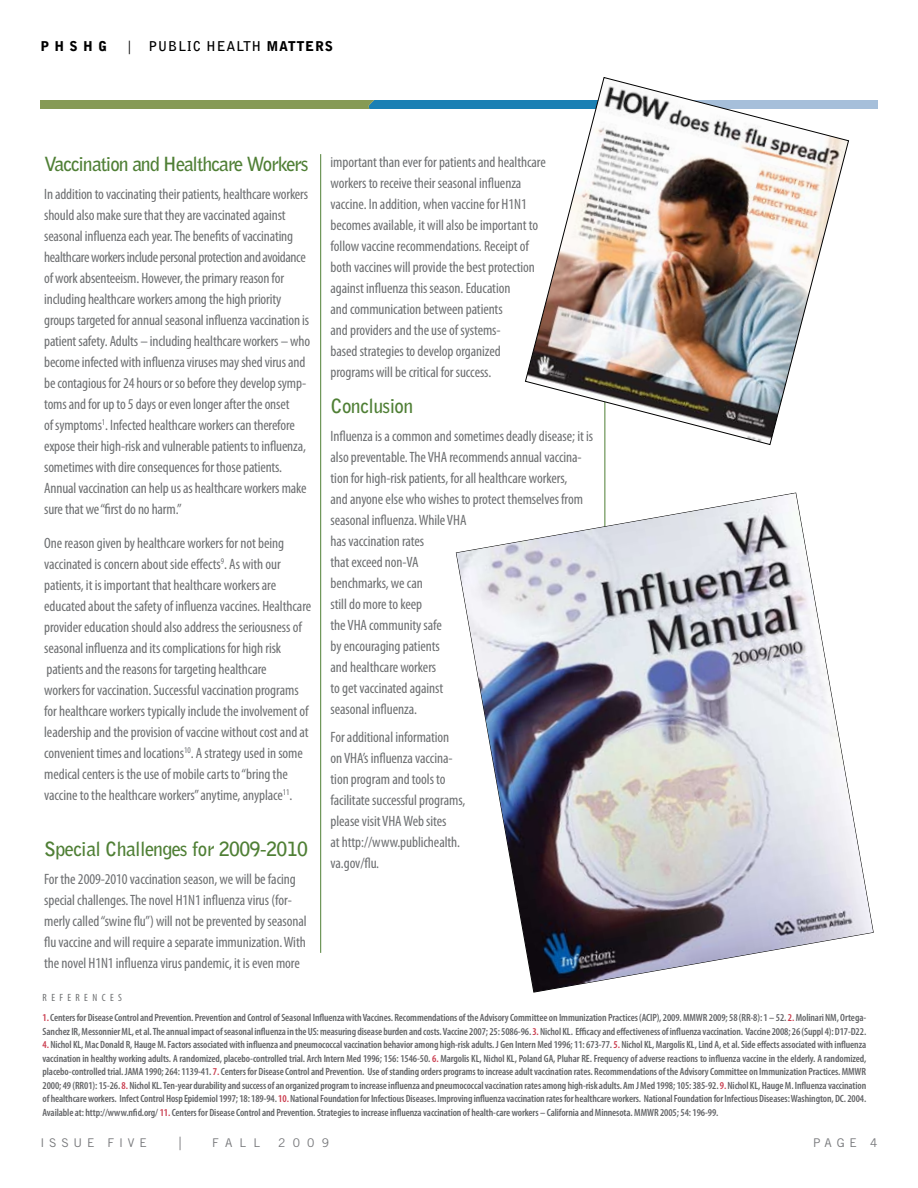
<style>
.page{position:relative;width:918px;height:1188px;background:#fff}
.page>*{position:absolute;margin:0;border:0;box-sizing:border-box;transform-origin:0 0}
.t1{font:700 19.5px "Bell Gothic BT";letter-spacing:-.025em;color:#4f7f35}
.t2{font:700 19.5px "Bell Gothic BT";letter-spacing:-.05em;color:#4f7f35}
.t3{font:condensed 15px/21px "Myriad Pro";letter-spacing:-.005em;color:#6d6f71}
.t4{font:700 13.5px "Bell Gothic BT";letter-spacing:.06em;color:#000}
.t5{font:900 13.5px "Bell Gothic BT";letter-spacing:.4em;color:#000}
.t6{font:700 13.5px "Bell Gothic BT";color:#77787b}
.t7{font:12px "Trade Gothic";letter-spacing:.4em;color:#77787b}
.t8{font:600 condensed 10.5px/13.5px "Myriad Pro";letter-spacing:-.01em;color:#636467}
.t9{font:condensed 10.5px "Myriad Pro";color:#6d6f71}
.s1{font-weight:900}
.s2{color:#c93a4c}
</style>
<div class="page">
<svg style="left:41px;top:100px;width:837px;height:8px;background:#679479"></svg>
<hr style="left:320px;top:154px;width:1px;height:799px;background:#4f7f35">
<hr style="left:604px;top:154px;width:1px;height:810px;background:#4f7f35">
<img style="left:525px;top:77px;width:324px;height:368px">
<img style="left:456px;top:493px;width:417px;height:499px">
<p class="t5" style="left:40px;top:38px;width:68px">PHSHG</p>
<p class="t4" style="left:126px;top:38px;width:208px">| PUBLIC HEALTH <span class="s1">MATTERS</span></p>
<p class="t2" style="left:44px;top:151px;width:266px">Vaccination and Healthcare Workers</p>
<p class="t3" style="left:44px;top:183px;width:268px">In addition to vaccinating their patients, healthcare workers should also make sure that they are vaccinated against seasonal influenza each year. The benefits of vaccinating healthcare workers include personal protection and avoidance of work absenteeism. However, the primary reason for including healthcare workers among the high priority groups targeted for annual seasonal influenza vaccination is patient safety. Adults – including healthcare workers – who become infected with influenza viruses may shed virus and be contagious for 24 hours or so before they develop symp&shy;toms and for up to 5 days or even longer after the onset<br>of symptoms<sup>1</sup>. Infected healthcare workers can therefore expose their high-risk and vulnerable patients to influenza, sometimes with dire consequences for those patients.<br>Annual vaccination can help us as healthcare workers make sure that we “first do no harm.”</p>
<p class="t3" style="left:44px;top:533px;width:269px">One reason given by healthcare workers for not being vaccinated is concern about side effects<sup>9</sup>. As with our patients, it is important that healthcare workers are educated about the safety of influenza vaccines. Healthcare provider education should also address the seriousness of seasonal influenza and its complications for high risk patients and the reasons for targeting healthcare<br>workers for vaccination. Successful vaccination programs for healthcare workers typically include the involvement of leadership and the provision of vaccine without cost and at convenient times and locations<sup>10</sup>. A strategy used in some medical centers is the use of mobile carts to “bring the vaccine to the healthcare workers” anytime, anyplace<sup>11</sup>.</p>
<p class="t1" style="left:44px;top:836px;width:265px">Special Challenges for 2009-2010</p>
<p class="t3" style="left:44px;top:868px;width:264px">For the 2009-2010 vaccination season, we will be facing special challenges. The novel H1N1 influenza virus (for&shy;merly called “swine flu”) will not be prevented by seasonal flu vaccine and will require a separate immunization. With the novel H1N1 influenza virus pandemic, it is even more</p>
<p class="t3" style="left:331px;top:151px;width:217px">important than ever for patients and healthcare workers to receive their seasonal influenza vaccine. In addition, when vaccine for H1N1 becomes available, it will also be important to follow vaccine recommendations. Receipt of both vaccines will provide the best protection against influenza this season. Education<br>and communication between patients<br>and providers and the use of systems-<br>based strategies to develop organized programs will be critical for success.</p>
<p class="t1" style="left:331px;top:393px;width:84px">Conclusion</p>
<p class="t3" style="left:331px;top:425px;width:264px">Influenza is a common and sometimes deadly disease; it is also preventable. The VHA recommends annual vaccina&shy;tion for high-risk patients, for all healthcare workers,<br>and anyone else who wishes to protect themselves from seasonal influenza. While VHA<br>has vaccination rates<br>that exceed non-VA<br>benchmarks, we can<br>still do more to keep<br>the VHA community safe<br>by encouraging patients<br>and healthcare workers<br>to get vaccinated against<br>seasonal influenza.</p>
<p class="t3" style="left:331px;top:726px;width:136px">For additional information<br>on VHA’s influenza vaccina&shy;tion program and tools to facilitate successful programs, please visit VHA Web sites<br>at http://www.publichealth. va.gov/flu.</p>
<p class="t9" style="left:43px;top:991px;width:18px">R eferen</p>
<p class="t9" style="left:102px;top:991px;width:15px">c es</p>
<p class="t8" style="left:43px;top:1011px;width:825px"><span class="s2">1.</span> Centers for Disease Control and Prevention. Prevention and Control of Seasonal Influenza with Vaccines. Recommendations of the Advisory Committee on Immunization Practices (ACIP), 2009. MMWR 2009; 58 (RR-8): 1 – 52. <span class="s2">2.</span> Molinari NM, Ortega-<br>Sanchez IR, Messonnier ML, et al. The annual impact of seasonal influenza in the US: measuring disease burden and costs. Vaccine 2007; 25: 5086-96. <span class="s2">3.</span> Nichol KL. Efficacy and effectiveness of influenza vaccination. Vaccine 2008; 26 (Suppl 4): D17-D22.</p>
<p class="t8" style="left:43px;top:1038px;width:825px;text-align:justify"><span class="s2">4.</span> Nichol KL, Mac Donald R, Hauge M. Factors associated with influenza and pneumococcal vaccination behavior among high-risk adults. J Gen Intern Med 1996; 11: 673-77. <span class="s2">5.</span> Nichol KL, Margolis KL, Lind A, et al. Side effects associated with influenza vaccination in healthy working adults. A randomized, placebo-controlled trial. Arch Intern Med 1996; 156: 1546-50. <span class="s2">6.</span> Margolis KL, Nichol KL, Poland GA, Pluhar RE. Frequency of adverse reactions to influenza vaccine in the elderly. A randomized, placebo-controlled trial. JAMA 1990; 264: 1139-41. <span class="s2">7.</span> Centers for Disease Control and Prevention. Use of standing orders programs to increase adult vaccination rates. Recommendations of the Advisory Committee on Immunization Practices. MMWR 2000; 49 (RR01): 15-26. <span class="s2">8.</span> Nichol KL. Ten-year durability and success of an organized program to increase influenza and pneumococcal vaccination rates among high-risk adults. Am J Med 1998; 105: 385-92. <span class="s2">9.</span> Nichol KL, Hauge M. Influenza vaccination of healthcare workers. Infect Control Hosp Epidemiol 1997; 18: 189-94. <span class="s2">10.</span> National Foundation for Infectious Diseases. Improving influenza vaccination rates for healthcare workers. National Foundation for Infectious Diseases: Washington, DC. 2004.<br>Available at: http://www.nfid.org/ <span class="s2">11.</span> Centers for Disease Control and Prevention. Strategies to increase influenza vaccination of health-care workers – California and Minnesota. MMWR 2005; 54: 196-99.</p>
<p class="t7" style="left:40px;top:1135px;width:108px">ISSUE FIVE</p>
<p class="t6" style="left:177px;top:1133px;width:8px">|</p>
<p class="t7" style="left:212px;top:1135px;width:50px">FALL</p>
<p class="t7" style="left:278px;top:1135px;width:52px">2009</p>
<p class="t7" style="left:813px;top:1135px;width:66px">PAGE 4</p>
</div>
